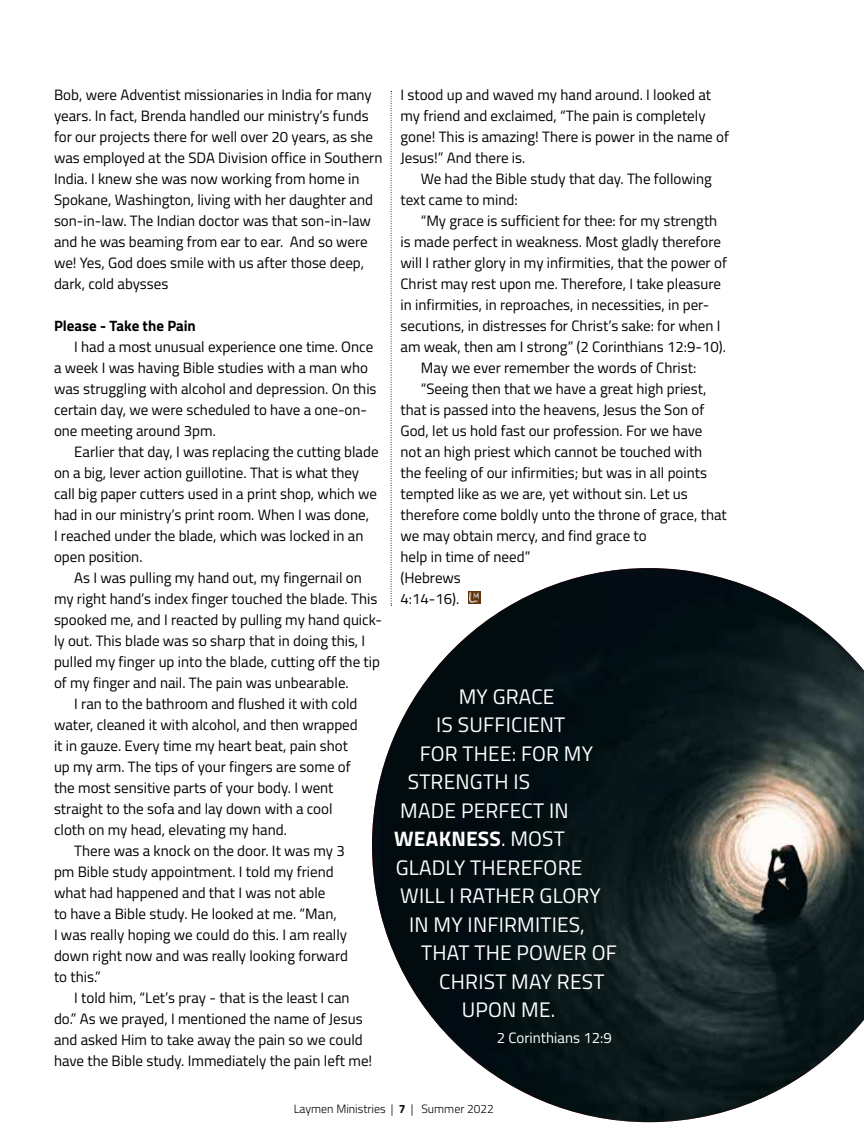
<style>
.page{position:relative;width:864px;height:1148px;background:#fff}
.page>*{position:absolute;margin:0;border:0;box-sizing:border-box;transform-origin:0 0}
.t1{font:21px "Titillium Web";letter-spacing:.01em;color:#fff}
.t2{font:700 21px "Titillium Web";letter-spacing:.01em;color:#fff}
.t3{font:15px/21px "Titillium Web";color:#000}
.t4{font:700 15px "Titillium Web";color:#000}
.t5{font:15px "Titillium Web";color:#fff}
.t6{font:300 12px "Titillium Web";color:#000}
.s1{font-weight:400}
.s2{font-weight:700}
</style>
<div class="page">
<svg style="left:391px;top:91px;width:1px;height:477px"></svg>
<img style="left:372px;top:568px;width:492px;height:554px">
<svg style="left:468px;top:591px;width:13px;height:13px"></svg>
<svg style="left:470px;top:592px;width:9px;height:11px"></svg>
<p class="t3" style="left:54px;top:83px;width:330px">Bob, were Adventist missionaries in India for many years. In fact, Brenda handled our ministry’s funds for our projects there for well over 20 years, as she was employed at the SDA Division office in Southern India. I knew she was now working from home in Spokane, Washington, living with her daughter and son-in-law. The Indian doctor was that son-in-law and he was beaming from ear to ear. And so were we! Yes, God does smile with us after those deep, dark, cold abysses</p>
<p class="t4" style="left:54px;top:314px;width:143px">Please - Take the Pain</p>
<p class="t3" style="left:54px;top:335px;width:324px;text-indent:20px">I had a most unusual experience one time. Once a week I was having Bible studies with a man who was struggling with alcohol and depression. On this certain day, we were scheduled to have a one-on&shy;one meeting around 3pm.</p>
<p class="t3" style="left:54px;top:440px;width:326px;text-indent:20px">Earlier that day, I was replacing the cutting blade on a big, lever action guillotine. That is what they call big paper cutters used in a print shop, which we had in our ministry’s print room. When I was done,<br>I reached under the blade, which was locked in an open position.</p>
<p class="t3" style="left:74px;top:566px;width:289px">As I was pulling my hand out, my fingernail on</p>
<p class="t3" style="left:54px;top:587px;width:325px">my right hand’s index finger touched the blade. This</p>
<p class="t3" style="left:54px;top:608px;width:330px">spooked me, and I reacted by pulling my hand quick-</p>
<p class="t3" style="left:54px;top:629px;width:313px">ly out. This blade was so sharp that in doing this, I</p>
<p class="t3" style="left:54px;top:650px;width:328px">pulled my finger up into the blade, cutting off the tip</p>
<p class="t3" style="left:54px;top:671px;width:296px">of my finger and nail. The pain was unbearable.</p>
<p class="t3" style="left:74px;top:692px;width:285px">I ran to the bathroom and flushed it with cold</p>
<p class="t3" style="left:54px;top:713px;width:305px">water, cleaned it with alcohol, and then wrapped</p>
<p class="t3" style="left:54px;top:734px;width:296px">it in gauze. Every time my heart beat, pain shot</p>
<p class="t3" style="left:54px;top:755px;width:298px">up my arm. The tips of your fingers are some of</p>
<p class="t3" style="left:54px;top:776px;width:281px">the most sensitive parts of your body. I went</p>
<p class="t3" style="left:54px;top:797px;width:280px">straight to the sofa and lay down with a cool</p>
<p class="t3" style="left:54px;top:818px;width:234px">cloth on my head, elevating my hand.</p>
<p class="t3" style="left:74px;top:839px;width:272px">There was a knock on the door. It was my 3</p>
<p class="t3" style="left:54px;top:860px;width:281px">pm Bible study appointment. I told my friend</p>
<p class="t3" style="left:54px;top:881px;width:273px">what had happened and that I was not able</p>
<p class="t3" style="left:54px;top:902px;width:284px">to have a Bible study. He looked at me. “Man,</p>
<p class="t3" style="left:54px;top:923px;width:295px">I was really hoping we could do this. I am really</p>
<p class="t3" style="left:54px;top:944px;width:296px">down right now and was really looking forward</p>
<p class="t3" style="left:54px;top:965px;width:48px">to this.”</p>
<p class="t3" style="left:74px;top:986px;width:277px">I told him, “Let’s pray - that is the least I can</p>
<p class="t3" style="left:54px;top:1007px;width:310px">do.” As we prayed, I mentioned the name of Jesus</p>
<p class="t3" style="left:54px;top:1028px;width:310px">and asked Him to take away the pain so we could</p>
<p class="t3" style="left:54px;top:1049px;width:320px">have the Bible study. Immediately the pain left me!</p>
<p class="t3" style="left:400px;top:83px;width:330px">I stood up and waved my hand around. I looked at my friend and exclaimed, “The pain is completely gone! This is amazing! There is power in the name of Jesus!” And there is.</p>
<p class="t3" style="left:400px;top:167px;width:313px;text-indent:20px">We had the Bible study that day. The following text came to mind:</p>
<p class="t3" style="left:421px;top:209px;width:298px">“My grace is sufficient for thee: for my strength</p>
<p class="t3" style="left:400px;top:230px;width:322px">is made perfect in weakness. Most gladly therefore</p>
<p class="t3" style="left:400px;top:251px;width:328px">will I rather glory in my infirmities, that the power of</p>
<p class="t3" style="left:400px;top:272px;width:322px">Christ may rest upon me. Therefore, I take pleasure</p>
<p class="t3" style="left:400px;top:293px;width:310px">in infirmities, in reproaches, in necessities, in per-</p>
<p class="t3" style="left:400px;top:314px;width:322px">secutions, in distresses for Christ’s sake: for when I</p>
<p class="t3" style="left:400px;top:335px;width:327px">am weak, then am I strong” (2 Corinthians 12:9-10).</p>
<p class="t3" style="left:421px;top:356px;width:277px">May we ever remember the words of Christ:</p>
<p class="t3" style="left:421px;top:377px;width:287px">“Seeing then that we have a great high priest,</p>
<p class="t3" style="left:400px;top:398px;width:306px">that is passed into the heavens, Jesus the Son of</p>
<p class="t3" style="left:400px;top:419px;width:304px">God, let us hold fast our profession. For we have</p>
<p class="t3" style="left:400px;top:440px;width:303px">not an high priest which cannot be touched with</p>
<p class="t3" style="left:400px;top:461px;width:308px">the feeling of our infirmities; but was in all points</p>
<p class="t3" style="left:400px;top:482px;width:289px">tempted like as we are, yet without sin. Let us</p>
<p class="t3" style="left:400px;top:503px;width:328px">therefore come boldly unto the throne of grace, that</p>
<p class="t3" style="left:400px;top:524px;width:248px">we may obtain mercy, and find grace to</p>
<p class="t3" style="left:400px;top:545px;width:131px">help in time of need”</p>
<p class="t3" style="left:400px;top:566px;width:62px">(Hebrews</p>
<p class="t3" style="left:400px;top:587px;width:61px">4:14-16).</p>
<h1 class="t1" style="left:459px;top:681px;width:97px">MY GRACE</h1>
<h1 class="t1" style="left:436px;top:709px;width:131px">IS SUFFICIENT</h1>
<h1 class="t1" style="left:420px;top:738px;width:175px">FOR THEE: FOR MY</h1>
<h1 class="t1" style="left:408px;top:766px;width:124px">STRENGTH IS</h1>
<h1 class="t1" style="left:400px;top:795px;width:170px">MADE PERFECT IN</h1>
<h1 class="t2" style="left:394px;top:823px;width:172px">WEAKNESS<span class="s1">. MOST</span></h1>
<h1 class="t1" style="left:396px;top:852px;width:188px">GLADLY THEREFORE</h1>
<h1 class="t1" style="left:400px;top:880px;width:202px">WILL I RATHER GLORY</h1>
<h1 class="t1" style="left:409px;top:909px;width:177px">IN MY INFIRMITIES,</h1>
<h1 class="t1" style="left:421px;top:937px;width:197px">THAT THE POWER OF</h1>
<h1 class="t1" style="left:439px;top:966px;width:167px">CHRIST MAY REST</h1>
<h1 class="t1" style="left:462px;top:994px;width:95px">UPON ME.</h1>
<p class="t5" style="left:497px;top:1026px;width:117px">2 Corinthians 12:9</p>
<p class="t6" style="left:294px;top:1100px;width:202px">Laymen Ministries | <span class="s2">7</span> | Summer 2022</p>
</div>
